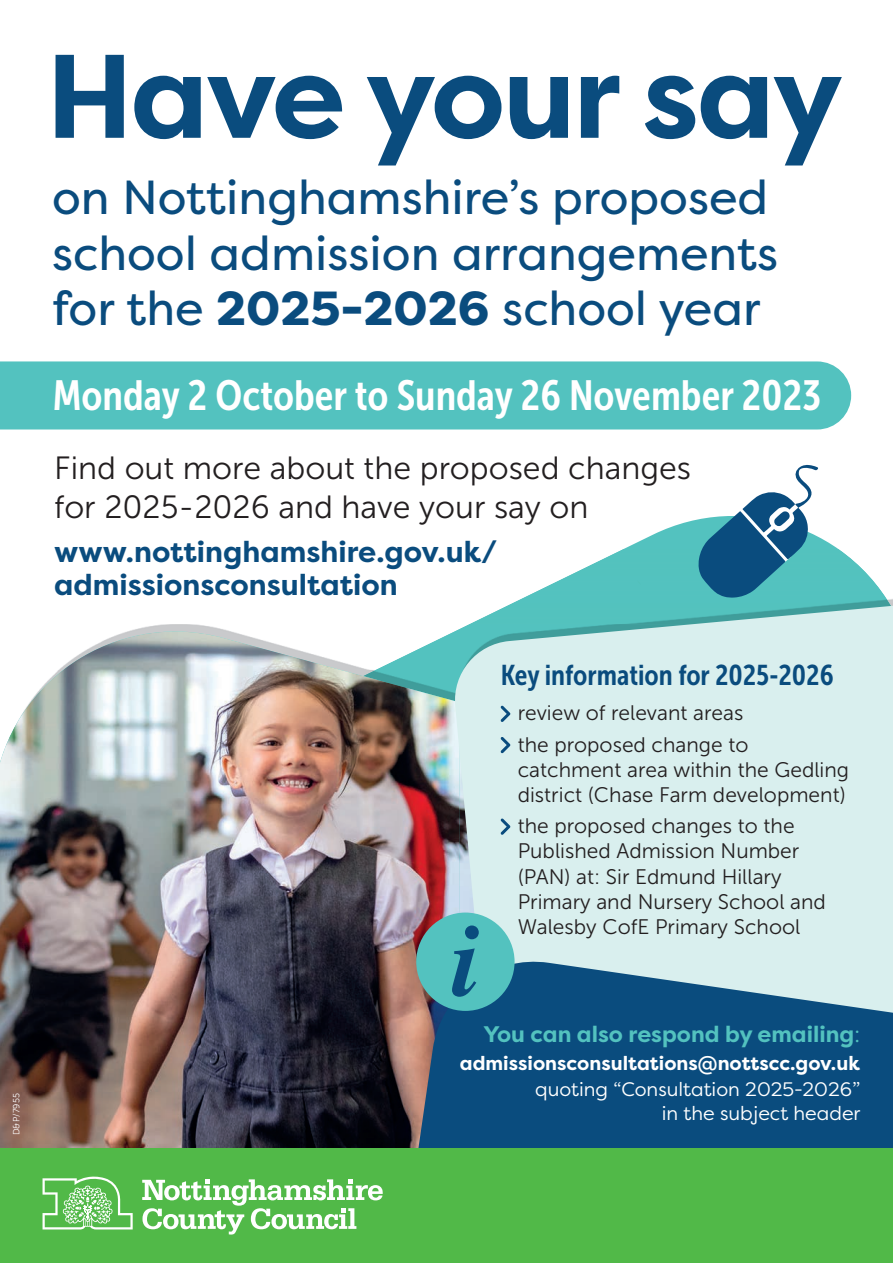
<style>
.page{position:relative;width:893px;height:1263px;background:#fff}
.page>*{position:absolute;margin:0;border:0;box-sizing:border-box;transform-origin:0 0}
.t1{font:700 118.5px "Filson Pro";letter-spacing:-.02em;color:#0a4c7e}
.t2{font:47.7px/55.5px "Filson Pro";color:#0a4c7e}
.t3{font:42px "Museo Sans Cond 700";color:#fff}
.t4{font:32.1px/38.5px "Museo Sans 300";color:#231f20}
.t5{font:700 29.25px/33px "Filson Pro";color:#0a4c7e}
.t6{font:28.5px "Museo Sans Cond 700";color:#0a4c7e}
.t7{font:700 22.5px "Filson Pro";color:#53c2bf}
.t8{font:21px/25.2px "Museo Sans 300";color:#231f20}
.t9{font:19.5px/24px "Filson Pro";color:#fff;text-align:right}
.t10{font:700 19.5px "Filson Pro";color:#fff}
.t11{font:9px "Museo Sans 300";color:#fff}
.s1{font-weight:800}
.s2{font-weight:400}
</style>
<div class="page">
<img style="left:0;top:631px;width:452px;height:517px">
<img style="left:613px;top:549px;width:232px;height:5px">
<svg style="left:452px;top:554px;width:441px;height:401px;background:#cae9e8"></svg>
<svg style="left:397px;top:955px;width:496px;height:193px;background:#2e638a"></svg>
<div style="left:0;top:361px;width:851px;height:68px;background:#53c2bf"></div>
<div style="left:416px;top:912px;width:99px;height:99px;background:#53c2bf;border-radius:50%"></div>
<svg style="left:452px;top:925px;width:27px;height:72px"></svg>
<svg style="left:637px;top:580px;width:4px;height:5px"></svg>
<svg style="left:698px;top:465px;width:120px;height:133px"></svg>
<div style="left:0;top:1148px;width:893px;height:115px;background:#51b948"></div>
<svg style="left:43px;top:1176px;width:90px;height:53px"></svg>
<svg style="left:142px;top:1179px;width:241px;height:55px"></svg>
<svg style="left:501px;top:705px;width:9px;height:17px"></svg>
<svg style="left:501px;top:737px;width:9px;height:16px"></svg>
<svg style="left:501px;top:818px;width:9px;height:17px"></svg>
<h1 class="t1" style="left:46px;top:22px;width:799px">Have your say</h1>
<h2 class="t2" style="left:52px;top:169px;width:728px">on Nottinghamshire’s proposed school admission arrangements for the <span class="s1">2025-2026</span> school year</h2>
<h3 class="t3" style="left:53px;top:372px;width:770px">Monday 2 October to Sunday 26 November 2023</h3>
<h3 class="t4" style="left:54px;top:449px;width:638px">Find out more about the proposed changes for 2025-2026 and have your say on</h3>
<h3 class="t5" style="left:54px;top:536px;width:445px">www.nottinghamshire.gov.uk/ admissionsconsultation</h3>
<h3 class="t6" style="left:501px;top:659px;width:334px">Key information for 2025-2026</h3>
<p class="t8" style="left:518px;top:698px;width:232px;line-height:31.2px">review of relevant areas the proposed change to</p>
<p class="t8" style="left:518px;top:757px;width:333px">catchment area within the Gedling district (Chase Farm development)</p>
<p class="t8" style="left:518px;top:814px;width:310px">the proposed changes to the<br>Published Admission Number (PAN) at: Sir Edmund Hillary<br>Primary and Nursery School and<br>Walesby CofE Primary School</p>
<p class="t11" style="left:11px;top:1135px;width:43px;rotate:-90deg">D&amp;P/7955</p>
<p class="t7" style="left:483px;top:1020px;width:378px">You can also respond by emailing<span class="s2">:</span></p>
<p class="t10" style="left:460px;top:1051px;width:402px">admissionsconsultations@nottscc.gov.uk</p>
<p class="t9" style="left:535px;top:1077px;width:327px">quoting “Consultation 2025-2026” in the subject header</p>
</div>
